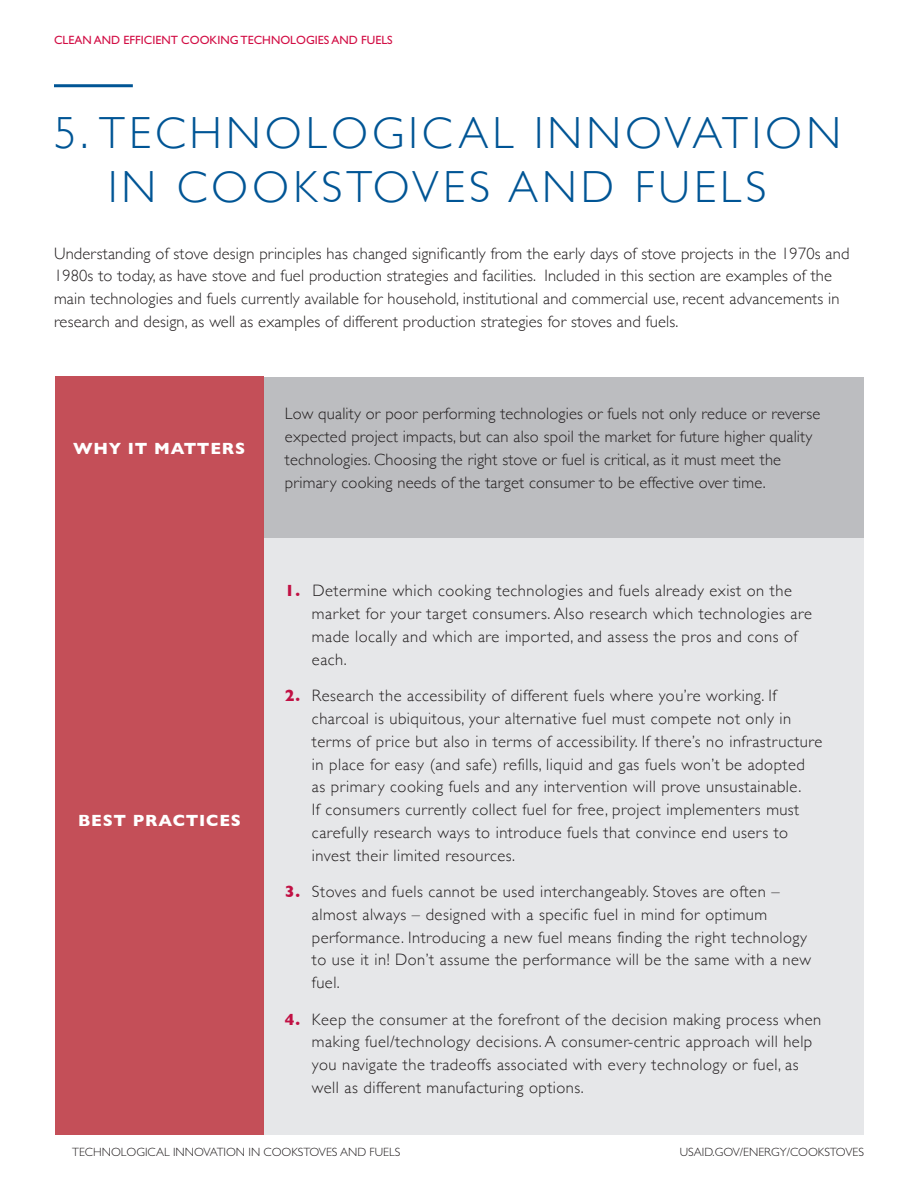
<style>
.page{position:relative;width:918px;height:1188px;background:#fff}
.page>*{position:absolute;margin:0;border:0;box-sizing:border-box;transform-origin:0 0}
.t1{font:300 45px/54px "Gill Sans";letter-spacing:.09em;color:#005595;text-align:center}
.t2{font:300 16.5px/22.8px "Gill Sans";letter-spacing:.03em;color:#231f20}
.t3{font:300 16.5px/22.8px "Gill Sans";letter-spacing:.01em;color:#231f20}
.t4{font:700 16.5px "Gill Sans";letter-spacing:.05em;color:#fff}
.t5{font:300 12px "Gill Sans Std";color:#231f20}
.t6{font:12px "Gill Sans Std";color:#d20d44}
.s1{font-weight:700;color:#c11144}
</style>
<div class="page">
<hr style="left:54px;top:84px;width:79px;height:3px;background:#005595">
<div style="left:246px;top:377px;width:618px;height:757px;background:#e6e7e9"></div>
<div style="left:246px;top:377px;width:618px;height:160px;background:#bcbdc0"></div>
<div style="left:55px;top:377px;width:208px;height:758px;background:#c44f58"></div>
<p class="t6" style="left:54px;top:33px;width:340px">CLEAN AND EFFICIENT COOKING TECHNOLOGIES AND FUELS</p>
<h2 class="t1" style="left:54px;top:104px;width:789px">5. TECHNOLOGICAL INNOVATION<br>IN COOKSTOVES AND FUELS</h2>
<p class="t3" style="left:54px;top:241px;width:797px">Understanding of stove design principles has changed significantly from the early days of stove projects in the 1970s and 1980s to today, as have stove and fuel production strategies and facilities. Included in this section are examples of the main technologies and fuels currently available for household, institutional and commercial use, recent advancements in research and design, as well as examples of different production strategies for stoves and fuels.</p>
<h3 class="t4" style="left:73px;top:436px;width:174px">WHY IT MATTERS</h3>
<h3 class="t4" style="left:78px;top:807px;width:164px">BEST PRACTICES</h3>
<p class="t3" style="left:285px;top:402px;width:537px">Low quality or poor performing technologies or fuels not only reduce or reverse expected project impacts, but can also spoil the market for future higher quality technologies. Choosing the right stove or fuel is critical, as it must meet the primary cooking needs of the target consumer to be effective over time.</p>
<p class="t2" style="left:312px;top:579px;width:501px;text-indent:-27px"><span class="s1">1.</span> Determine which cooking technologies and fuels already exist on the market for your target consumers. Also research which technologies are made locally and which are imported, and assess the pros and cons of each.</p>
<p class="t2" style="left:312px;top:684px;width:512px;text-indent:-27px"><span class="s1">2.</span> Research the accessibility of different fuels where you’re working. If charcoal is ubiquitous, your alternative fuel must compete not only in terms of price but also in terms of accessibility. If there’s no infrastructure in place for easy (and safe) refills, liquid and gas fuels won’t be adopted as primary cooking fuels and any intervention will prove unsustainable.<br>If consumers currently collect fuel for free, project implementers must carefully research ways to introduce fuels that convince end users to invest their limited resources.</p>
<p class="t2" style="left:312px;top:879px;width:501px;text-indent:-27px"><span class="s1">3.</span> Stoves and fuels cannot be used interchangeably. Stoves are often – almost always – designed with a specific fuel in mind for optimum performance. Introducing a new fuel means finding the right technology to use it in! Don’t assume the performance will be the same with a new fuel.</p>
<p class="t2" style="left:312px;top:1007px;width:511px;text-indent:-27px"><span class="s1">4.</span> Keep the consumer at the forefront of the decision making process when making fuel/technology decisions. A consumer-centric approach will help you navigate the tradeoffs associated with every technology or fuel, as well as different manufacturing options.</p>
<p class="t5" style="left:72px;top:1145px;width:330px">TECHNOLOGICAL INNOVATION IN COOKSTOVES AND FUELS</p>
<p class="t5" style="left:680px;top:1145px;width:186px">USAID.GOV/ENERGY/COOKSTOVES</p>
</div>
